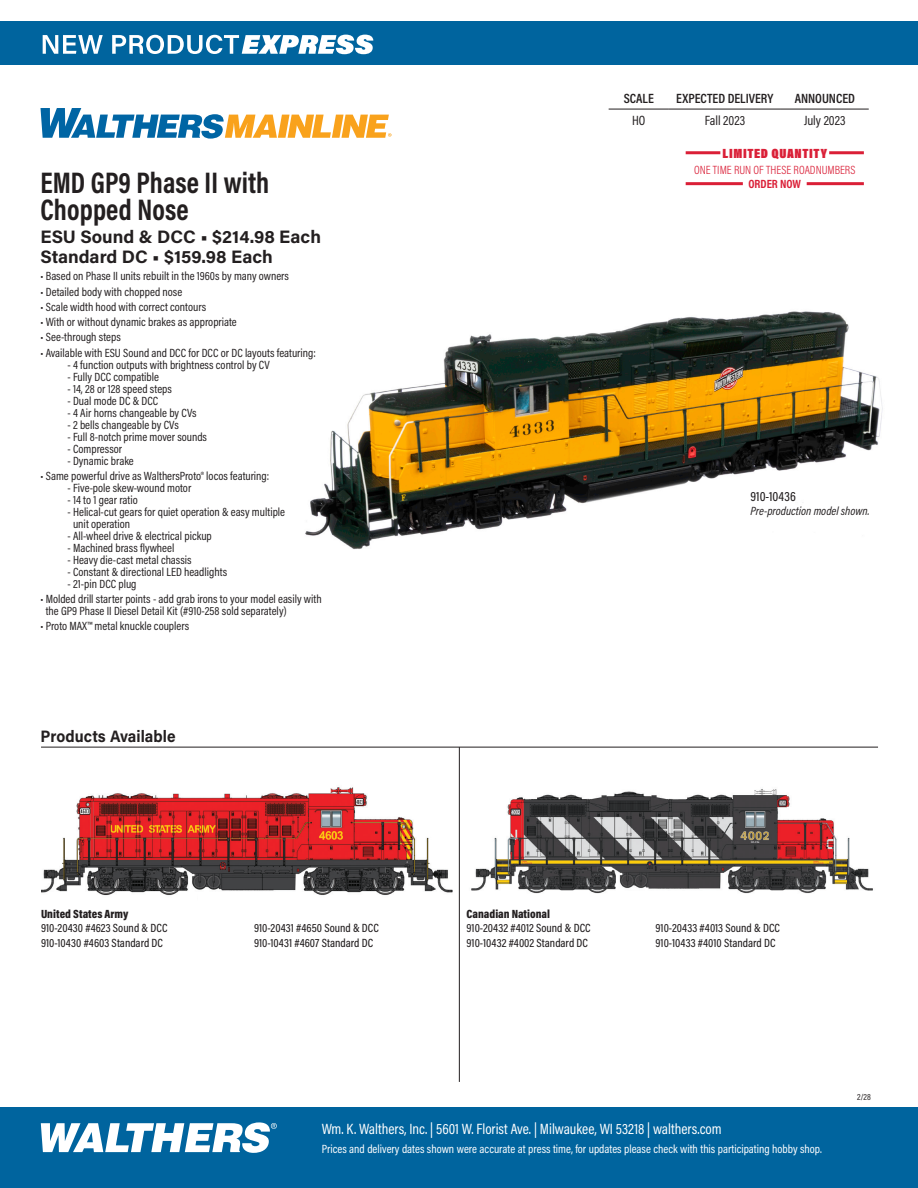
<style>
.page{position:relative;width:918px;height:1188px;background:#fff}
.page>*{position:absolute;margin:0;border:0;box-sizing:border-box;transform-origin:0 0}
.Editorial_Product_Name{font:700 30px/27px "Acumin Pro Cond";letter-spacing:.005em;color:#231f20;scale:.93 1}
.Editorial_Price_Delivery_Date{font:700 18px "Acumin Pro";color:#231f20}
.Flyer_First_Product_Name{font:700 16.5px "Acumin Pro";letter-spacing:.005em;color:#231f20;scale:.93 1}
.t1{font:15px "Acumin Pro Cond";color:#fff}
.Scale_Box{font:600 13.5px "Acumin Pro Cond";color:#231f20}
.Scale_Box-2{font:13.5px "Acumin Pro Cond";color:#231f20}
.Editorial_Bullets{font:900 13.5px "Acumin Pro Cond";letter-spacing:.05em;color:#da1f37}
.Editorial_Product_Listing{font:500 13.5px "Acumin Pro Cond";color:#231f20}
.Editorial_Bullets-2{font:12px/12px "Acumin Pro Cond";color:#231f20}
.t2{font:12px "Acumin Pro Cond";color:#fff}
.Editorial_Product_Listing-2{font:500 12px "Acumin Pro Cond";color:#231f20}
.Editorial_Product_Name-2{font:500 12px "Acumin Pro Cond";color:#231f20}
.Editorial_Bullets-3{font:300 12px/13.5px "Acumin Pro Cond";color:#da1f37;text-align:center}
.Editorial_Product_Name-3{font:900 12px "Acumin Pro Cond";color:#231f20}
.Editorial_Product_Listing-3{font:italic 12px "Acumin Pro Cond";color:#231f20}
.t3{font:9px "Acumin Pro Cond";color:#231f20}
.s1{font-weight:700}
</style>
<div class="page">
<div style="left:0;top:22px;width:918px;height:43px;background:#00649e"></div>
<svg style="left:43px;top:35px;width:60px;height:19px"></svg>
<svg style="left:112px;top:35px;width:261px;height:19px"></svg>
<div style="left:0;top:1107px;width:918px;height:81px;background:#00649e"></div>
<svg style="left:41px;top:1122px;width:236px;height:31px"></svg>
<img style="left:305px;top:311px;width:578px;height:238px">
<hr style="left:41px;top:747px;width:837px;height:1px;background:#231f20">
<hr style="left:686px;top:151px;width:34px;height:3px;background:#da1f37">
<hr style="left:686px;top:182px;width:57px;height:3px;background:#da1f37">
<hr style="left:829px;top:151px;width:35px;height:3px;background:#da1f37">
<hr style="left:807px;top:182px;width:57px;height:3px;background:#da1f37">
<hr style="left:609px;top:109px;width:60px;height:1px;background:#231f20">
<hr style="left:669px;top:109px;width:112px;height:1px;background:#231f20">
<hr style="left:781px;top:109px;width:88px;height:1px;background:#231f20">
<hr style="left:459px;top:747px;width:1px;height:335px;background:#231f20">
<svg style="left:40px;top:108px;width:352px;height:31px"></svg>
<img style="left:41px;top:787px;width:411px;height:109px">
<img style="left:471px;top:789px;width:402px;height:105px">
<div style="left:198px;top:893px;width:96px;height:11px;background:#fff"></div>
<div style="left:621px;top:891px;width:96px;height:11px;background:#fff"></div>
<p class="Editorial_Product_Name" style="left:40px;top:168px;width:248px">EMD GP9 Phase II with<br>Chopped Nose</p>
<p class="Editorial_Price_Delivery_Date" style="left:40px;top:224px;width:282px">ESU Sound &amp; DCC • $214.98 Each</p>
<p class="Editorial_Price_Delivery_Date" style="left:40px;top:244px;width:234px">Standard DC • $159.98 Each</p>
<p class="Editorial_Bullets-2" style="left:40px;top:270px;width:250px">• Based on Phase II units rebuilt in the 1960s by many owners</p>
<p class="Editorial_Bullets-2" style="left:40px;top:285px;width:143px">• Detailed body with chopped nose</p>
<p class="Editorial_Bullets-2" style="left:40px;top:300px;width:167px">• Scale width hood with correct contours</p>
<p class="Editorial_Bullets-2" style="left:40px;top:316px;width:198px">• With or without dynamic brakes as appropriate</p>
<p class="Editorial_Bullets-2" style="left:40px;top:331px;width:82px">• See-through steps</p>
<p class="Editorial_Bullets-2" style="left:40px;top:346px;width:277px">• Available with ESU Sound and DCC for DCC or DC layouts featuring:</p>
<p class="Editorial_Bullets-2" style="left:68px;top:358px;width:204px">- 4 function outputs with brightness control by CV</p>
<p class="Editorial_Bullets-2" style="left:68px;top:370px;width:93px">- Fully DCC compatible</p>
<p class="Editorial_Bullets-2" style="left:68px;top:382px;width:106px">- 14, 28 or 128 speed steps</p>
<p class="Editorial_Bullets-2" style="left:68px;top:394px;width:92px">- Dual mode DC &amp; DCC</p>
<p class="Editorial_Bullets-2" style="left:68px;top:406px;width:131px">- 4 Air horns changeable by CVs</p>
<p class="Editorial_Bullets-2" style="left:68px;top:418px;width:113px">- 2 bells changeable by CVs</p>
<p class="Editorial_Bullets-2" style="left:68px;top:430px;width:141px">- Full 8-notch prime mover sounds</p>
<p class="Editorial_Bullets-2" style="left:68px;top:442px;width:56px">- Compressor</p>
<p class="Editorial_Bullets-2" style="left:68px;top:454px;width:68px">- Dynamic brake</p>
<p class="Editorial_Bullets-2" style="left:40px;top:469px;width:230px">• Same powerful drive as WalthersProto® locos featuring:</p>
<p class="Editorial_Bullets-2" style="left:68px;top:481px;width:125px">- Five-pole skew-wound motor</p>
<p class="Editorial_Bullets-2" style="left:68px;top:493px;width:72px">- 14 to 1 gear ratio</p>
<p class="Editorial_Bullets-2" style="left:73px;top:505px;width:214px;text-indent:-6px">- Helical-cut gears for quiet operation &amp; easy multiple unit operation</p>
<p class="Editorial_Bullets-2" style="left:68px;top:529px;width:146px">- All-wheel drive &amp; electrical pickup</p>
<p class="Editorial_Bullets-2" style="left:68px;top:541px;width:108px">- Machined brass flywheel</p>
<p class="Editorial_Bullets-2" style="left:68px;top:553px;width:126px">- Heavy die-cast metal chassis</p>
<p class="Editorial_Bullets-2" style="left:68px;top:565px;width:161px">- Constant &amp; directional LED headlights</p>
<p class="Editorial_Bullets-2" style="left:68px;top:577px;width:71px">- 21-pin DCC plug</p>
<p class="Editorial_Bullets-2" style="left:46px;top:593px;width:278px;text-indent:-5px">• Molded drill starter points - add grab irons to your model easily with the GP9 Phase II Diesel Detail Kit (#910-258 sold separately)</p>
<p class="Editorial_Bullets-2" style="left:40px;top:620px;width:150px">• Proto MAX™ metal knuckle couplers</p>
<p class="Flyer_First_Product_Name" style="left:40px;top:724px;width:147px">Products Available</p>
<p class="Editorial_Product_Name-3" style="left:41px;top:906px;width:89px">United States Army</p>
<p class="Editorial_Product_Listing-2" style="left:41px;top:921px;width:128px">910-20430 #4623 Sound &amp; DCC</p>
<p class="Editorial_Product_Listing-2" style="left:254px;top:921px;width:126px">910-20431 #4650 Sound &amp; DCC</p>
<p class="Editorial_Product_Listing-2" style="left:41px;top:935px;width:124px">910-10430 #4603 Standard DC</p>
<p class="Editorial_Product_Listing-2" style="left:254px;top:935px;width:121px">910-10431 #4607 Standard DC</p>
<p class="Scale_Box" style="left:624px;top:90px;width:32px">SCALE</p>
<p class="Scale_Box" style="left:676px;top:90px;width:99px">EXPECTED DELIVERY</p>
<p class="Scale_Box" style="left:795px;top:90px;width:62px">ANNOUNCED</p>
<p class="Scale_Box-2" style="left:632px;top:112px;width:15px">HO</p>
<p class="Scale_Box-2" style="left:705px;top:112px;width:42px">Fall 2023</p>
<p class="Scale_Box-2" style="left:804px;top:112px;width:43px">July 2023</p>
<p class="Editorial_Bullets" style="left:723px;top:145px;width:106px">LIMITED QUANTITY</p>
<p class="Editorial_Bullets-3" style="left:694px;top:163px;width:163px">ONE TIME RUN OF THESE ROADNUMBERS<br><span class="s1">ORDER NOW</span></p>
<p class="Editorial_Product_Listing" style="left:751px;top:488px;width:47px">910-10436</p>
<p class="Editorial_Product_Listing-3" style="left:751px;top:503px;width:120px">Pre-production model shown.</p>
<p class="Editorial_Product_Name-3" style="left:467px;top:906px;width:85px">Canadian National</p>
<p class="Editorial_Product_Name-2" style="left:467px;top:921px;width:126px">910-20432 #4012 Sound &amp; DCC</p>
<p class="Editorial_Product_Name-2" style="left:656px;top:921px;width:126px">910-20433 #4013 Sound &amp; DCC</p>
<p class="Editorial_Product_Name-2" style="left:467px;top:935px;width:123px">910-10432 #4002 Standard DC</p>
<p class="Editorial_Product_Name-2" style="left:656px;top:935px;width:121px">910-10433 #4010 Standard DC</p>
<p class="t3" style="left:857px;top:1091px;width:15px">2/28</p>
<p class="t1" style="left:322px;top:1120px;width:402px">Wm. K. Walthers, Inc. | 5601 W. Florist Ave. | Milwaukee, WI 53218 | walthers.com</p>
<p class="t2" style="left:322px;top:1142px;width:502px">Prices and delivery dates shown were accurate at press time, for updates please check with this participating hobby shop.</p>
</div>
